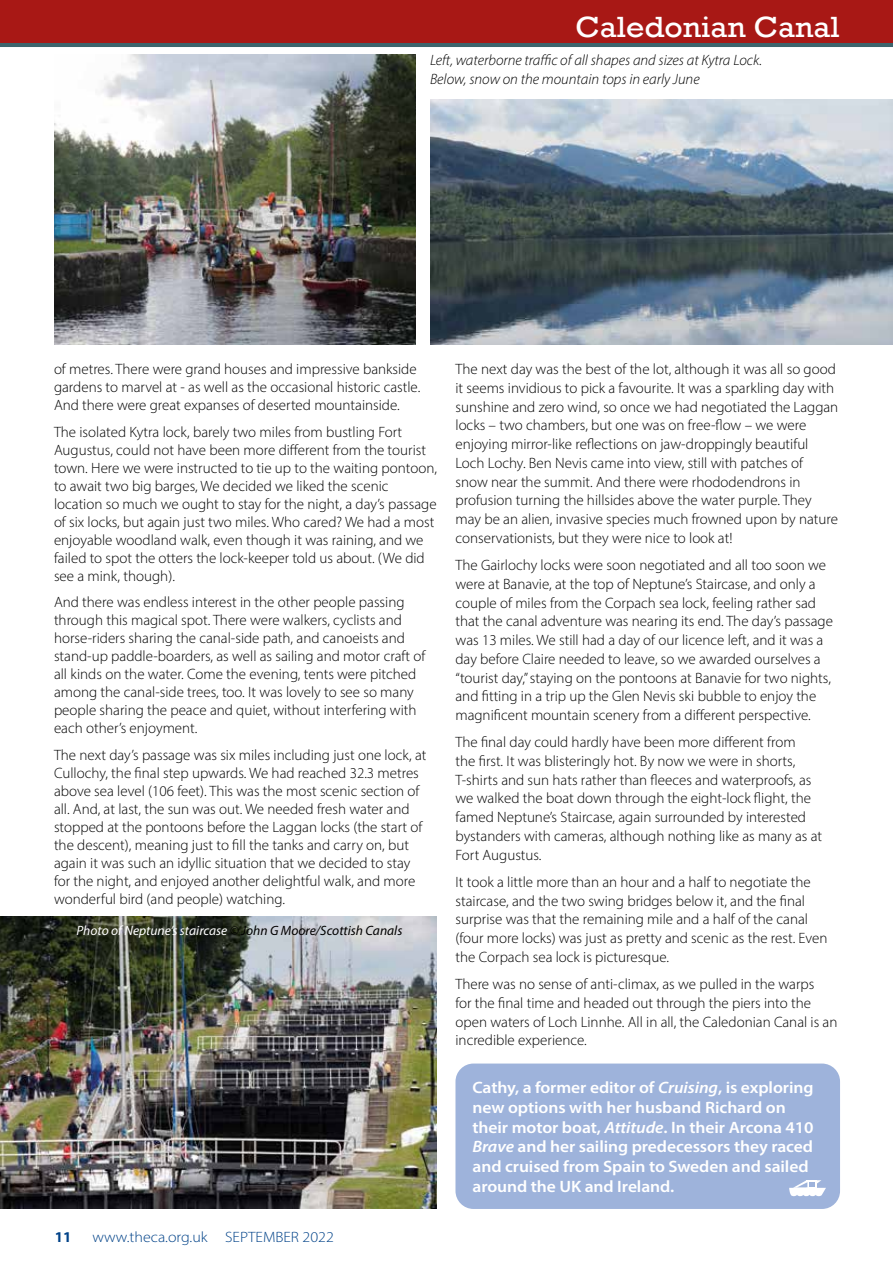
<style>
.page{position:relative;width:893px;height:1263px;background:#fff}
.page>*{position:absolute;margin:0;border:0;box-sizing:border-box;transform-origin:0 0}
.t1{font:30px "Rockwell";color:#fff;scale:1.07 1}
.t2{font:600 16.5px/19.8px "Myriad Pro";letter-spacing:-.005em;color:#fff;scale:1.07 1}
.t3{font:300 15px/18.8px "Myriad Pro";color:#000}
.t4{font:italic 300 15px/18.5px "Myriad Pro";color:#000}
.t5{font:300 15px "Myriad Pro";color:#004288;scale:1.07 1}
.t6{font:700 15px "Myriad Pro";color:#004288}
.t7{font:italic 13.5px "Myriad Pro";color:#000}
.s1{color:#fff}
.s2{font-style:italic}
</style>
<div class="page">
<hr style="left:0;top:43px;width:893px;height:4px;background:#3c646c">
<div style="left:0;top:0;width:893px;height:43px;background:#a81815"></div>
<img style="left:430px;top:99px;width:463px;height:245px">
<img style="left:54px;top:54px;width:361px;height:290px">
<img style="left:0;top:917px;width:436px;height:292px">
<div style="left:455px;top:1063px;width:385px;height:146px;background:#9eb3db;border-radius:18px"></div>
<svg style="left:789px;top:1180px;width:37px;height:17px"></svg>
<h1 class="t1" style="left:575px;top:9px;width:249px">Caledonian Canal</h1>
<p class="t4" style="left:430px;top:51px;width:334px">Left, waterborne traffic of all shapes and sizes at Kytra Lock.<br>Below, snow on the mountain tops in early June</p>
<p class="t3" style="left:54px;top:360px;width:368px;line-height:18px">of metres. There were grand houses and impressive bankside gardens to marvel at - as well as the occasional historic castle.<br>And there were great expanses of deserted mountainside.</p>
<p class="t3" style="left:54px;top:423px;width:384px;line-height:18px">The isolated Kytra lock, barely two miles from bustling Fort Augustus, could not have been more different from the tourist town. Here we were instructed to tie up to the waiting pontoon, to await two big barges, We decided we liked the scenic location so much we ought to stay for the night, a day’s passage of six locks, but again just two miles. Who cared? We had a most enjoyable woodland walk, even though it was raining, and we failed to spot the otters the lock-keeper told us about. (We did see a mink, though).</p>
<p class="t3" style="left:54px;top:593px;width:373px;line-height:18px">And there was endless interest in the other people passing through this magical spot. There were walkers, cyclists and horse-riders sharing the canal-side path, and canoeists and stand-up paddle-boarders, as well as sailing and motor craft of all kinds on the water. Come the evening, tents were pitched among the canal-side trees, too. It was lovely to see so many people sharing the peace and quiet, without interfering with each other’s enjoyment.</p>
<p class="t3" style="left:54px;top:746px;width:374px;line-height:18px">The next day’s passage was six miles including just one lock, at Cullochy, the final step upwards. We had reached 32.3 metres above sea level (106 feet). This was the most scenic section of all. And, at last, the sun was out. We needed fresh water and stopped at the pontoons before the Laggan locks (the start of the descent), meaning just to fill the tanks and carry on, but again it was such an idyllic situation that we decided to stay for the night, and enjoyed another delightful walk, and more wonderful bird (and people) watching.</p>
<p class="t7" style="left:77px;top:922px;width:327px"><span class="s1">Photo of Neptune’s staircase</span> © John G Moore/Scottish Canals</p>
<p class="t6" style="left:55px;top:1227px;width:18px">11</p>
<p class="t5" style="left:92px;top:1227px;width:227px">www.theca.org.uk SEPTEMBER 2022</p>
<p class="t3" style="left:455px;top:360px;width:384px">The next day was the best of the lot, although it was all so good it seems invidious to pick a favourite. It was a sparkling day with sunshine and zero wind, so once we had negotiated the Laggan locks – two chambers, but one was on free-flow – we were enjoying mirror-like reflections on jaw-droppingly beautiful Loch Lochy. Ben Nevis came into view, still with patches of snow near the summit. And there were rhododendrons in profusion turning the hillsides above the water purple. They may be an alien, invasive species much frowned upon by nature conservationists, but they were nice to look at!</p>
<p class="t3" style="left:455px;top:556px;width:379px">The Gairlochy locks were soon negotiated and all too soon we were at Banavie, at the top of Neptune’s Staircase, and only a couple of miles from the Corpach sea lock, feeling rather sad that the canal adventure was nearing its end. The day’s passage was 13 miles. We still had a day of our licence left, and it was a day before Claire needed to leave, so we awarded ourselves a “tourist day,” staying on the pontoons at Banavie for two nights, and fitting in a trip up the Glen Nevis ski bubble to enjoy the magnificent mountain scenery from a different perspective.</p>
<p class="t3" style="left:455px;top:733px;width:368px">The final day could hardly have been more different from<br>the first. It was blisteringly hot. By now we were in shorts, T-shirts and sun hats rather than fleeces and waterproofs, as we walked the boat down through the eight-lock flight, the famed Neptune’s Staircase, again surrounded by interested bystanders with cameras, although nothing like as many as at Fort Augustus.</p>
<p class="t3" style="left:455px;top:872px;width:374px">It took a little more than an hour and a half to negotiate the staircase, and the two swing bridges below it, and the final surprise was that the remaining mile and a half of the canal (four more locks) was just as pretty and scenic as the rest. Even the Corpach sea lock is picturesque.</p>
<p class="t3" style="left:455px;top:974px;width:383px">There was no sense of anti-climax, as we pulled in the warps<br>for the final time and headed out through the piers into the open waters of Loch Linnhe. All in all, the Caledonian Canal is an incredible experience.</p>
<p class="t2" style="left:472px;top:1077px;width:320px">Cathy, a former editor of <span class="s2">Cruising</span>, is exploring new options with her husband Richard on their motor boat, <span class="s2">Attitude</span>. In their Arcona 410<br><span class="s2">Brave</span> and her sailing predecessors they raced and cruised from Spain to Sweden and sailed around the UK and Ireland.</p>
</div>
